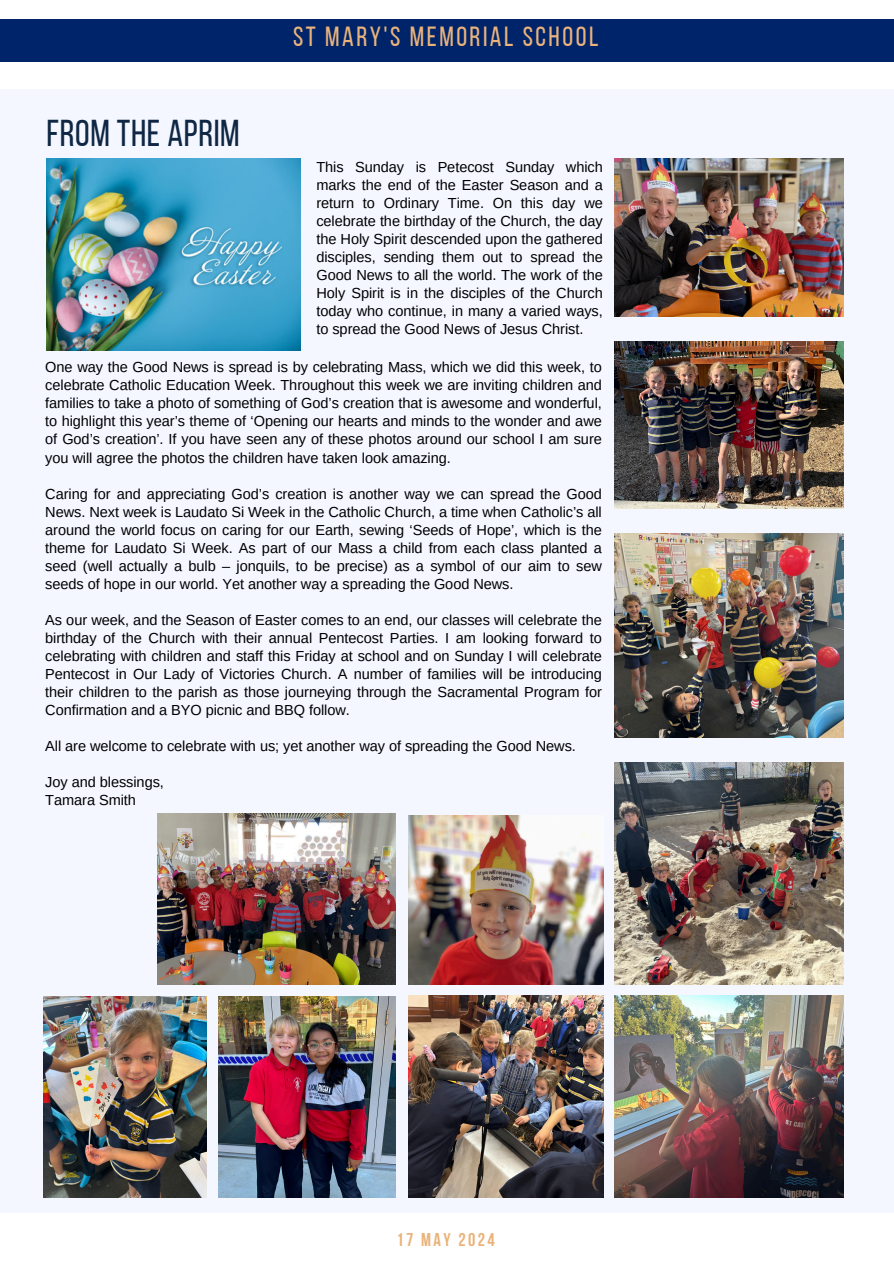
<style>
.page{position:relative;width:894px;height:1264px;background:#fff}
.page>*{position:absolute;margin:0;border:0;box-sizing:border-box;transform-origin:0 0}
.t1{font:37.35px "Bebas Neue";letter-spacing:.015em;color:#0f2744}
.t2{font:27.6px "Bebas Neue";letter-spacing:.09em;color:#eab37b}
.t3{font:700 18.45px "Bebas Neue";letter-spacing:.13em;color:#eab37b}
.t4{font:14.55px/18px "Arimo";letter-spacing:-.005em;color:#000;text-align:justify}
</style>
<div class="page">
<div style="left:0;top:89px;width:893px;height:1123px;background:#f4f7ff"></div>
<div style="left:0;top:19px;width:893px;height:43px;background:#002469"></div>
<img style="left:614px;top:995px;width:229px;height:202px">
<img style="left:43px;top:996px;width:164px;height:201px">
<img style="left:614px;top:341px;width:229px;height:168px">
<img style="left:218px;top:996px;width:177px;height:201px">
<img style="left:614px;top:533px;width:229px;height:204px">
<img style="left:614px;top:762px;width:229px;height:222px">
<img style="left:46px;top:159px;width:254px;height:191px">
<img style="left:408px;top:995px;width:195px;height:202px">
<img style="left:408px;top:816px;width:195px;height:168px">
<img style="left:614px;top:159px;width:229px;height:157px">
<img style="left:157px;top:813px;width:239px;height:171px">
<p class="t1" style="left:47px;top:118px;width:195px">FROM THE APRIM</p>
<p class="t2" style="left:293px;top:25px;width:307px">ST MARY'S MEMORIAL SCHOOL</p>
<p class="t4" style="left:316px;top:157px;width:288px">This Sunday is Petecost Sunday which marks the end of the Easter Season and a return to Ordinary Time. On this day we celebrate the birthday of the Church, the day the Holy Spirit descended upon the gathered disciples, sending them out to spread the Good News to all the world. The work of the Holy Spirit is in the disciples of the Church today who continue, in many a varied ways, to spread the Good News of Jesus Christ.</p>
<p class="t4" style="left:45px;top:358px;width:558px">One way the Good News is spread is by celebrating Mass, which we did this week, to celebrate Catholic Education Week. Throughout this week we are inviting children and families to take a photo of something of God’s creation that is awesome and wonderful, to highlight this year’s theme of ‘Opening our hearts and minds to the wonder and awe of God’s creation’. If you have seen any of these photos around our school I am sure you will agree the photos the children have taken look amazing.</p>
<p class="t4" style="left:45px;top:484px;width:558px">Caring for and appreciating God’s creation is another way we can spread the Good News. Next week is Laudato Si Week in the Catholic Church, a time when Catholic’s all around the world focus on caring for our Earth, sewing ‘Seeds of Hope’, which is the theme for Laudato Si Week. As part of our Mass a child from each class planted a seed (well actually a bulb – jonquils, to be precise) as a symbol of our aim to sew seeds of hope in our world. Yet another way a spreading the Good News.</p>
<p class="t4" style="left:45px;top:610px;width:558px">As our week, and the Season of Easter comes to an end, our classes will celebrate the birthday of the Church with their annual Pentecost Parties. I am looking forward to celebrating with children and staff this Friday at school and on Sunday I will celebrate Pentecost in Our Lady of Victories Church. A number of families will be introducing their children to the parish as those journeying through the Sacramental Program for Confirmation and a BYO picnic and BBQ follow.</p>
<p class="t4" style="left:45px;top:736px;width:532px">All are welcome to celebrate with us; yet another way of spreading the Good News.</p>
<p class="t4" style="left:45px;top:772px;width:120px">Joy and blessings,</p>
<h3 class="t4" style="left:45px;top:790px;width:92px">Tamara Smith</h3>
<p class="t3" style="left:396px;top:1231px;width:100px">17 MAY 2024</p>
</div>
